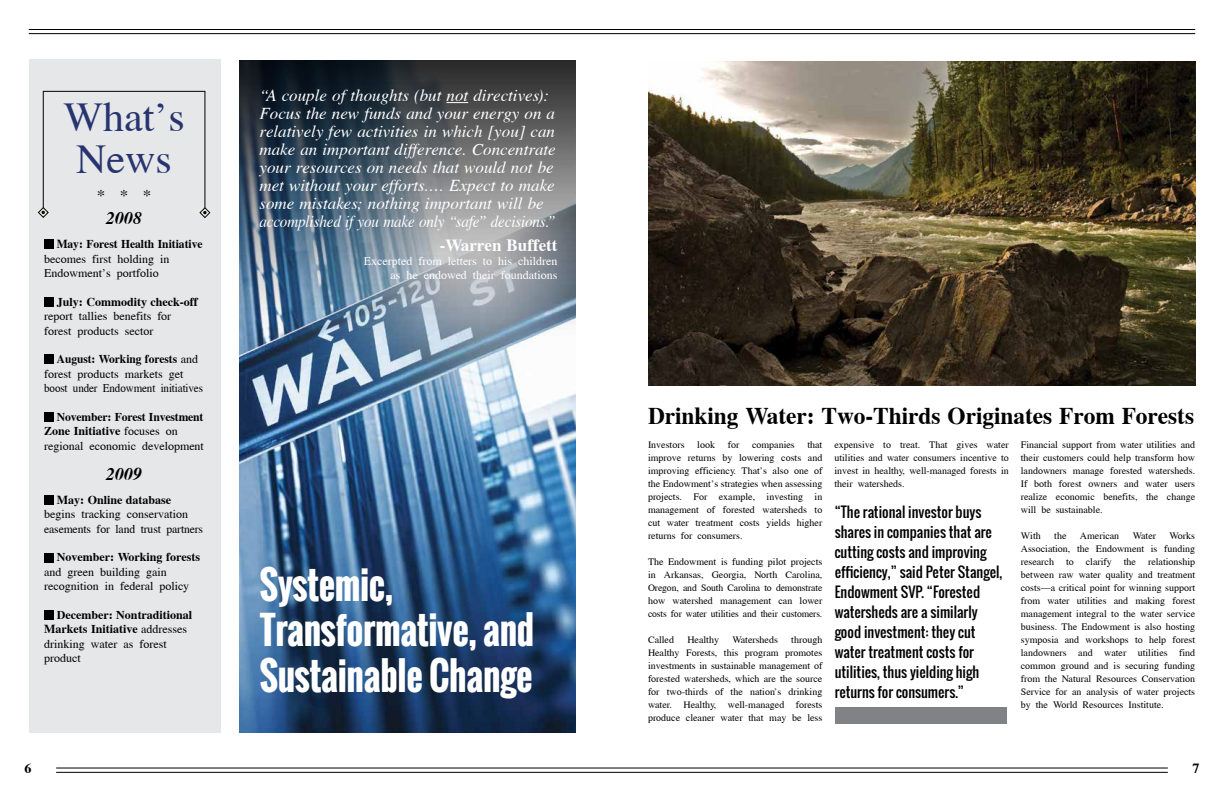
<style>
.page{position:relative;width:1224px;height:792px;background:#fff}
.page>*{position:absolute;margin:0;border:0;box-sizing:border-box;transform-origin:0 0}
.t1{font:42px/42px "Cardiff";color:#273470;text-align:center}
.t2{font:700 38px/45.6px "Oswald";letter-spacing:-.01em;color:#fff;scale:.94 1}
.t3{font:700 24px "Cardiff";color:#000}
.t4{font:italic 700 18px "Cardiff";color:#000}
.t5{font:italic 17px/18px "Cardiff";color:#fff}
.t6{font:700 17px "Cardiff";color:#fff}
.t7{font:17px "Cardiff";color:#000}
.t8{font:14px/20px "Oswald";color:#000}
.t9{font:700 14px "Cardiff";color:#000}
.t10{font:12px/14.4px "Cardiff";color:#000}
.t11{font:700 12px/14.4px "Cardiff";color:#000}
.t12{font:12px/14px "Cardiff";color:#fff;text-align:right}
.t13{font:700 12px "Cardiff";color:#000;scale:.96 1}
.t14{font:10px/13px "Cardiff";color:#000;text-align:justify}
.s1{font-weight:700}
.s2{font-weight:400}
</style>
<div class="page">
<hr style="left:29px;top:29px;width:1166px;height:1px;background:#000">
<hr style="left:29px;top:33px;width:1166px;height:1px;background:#000">
<hr style="left:56px;top:768px;width:1112px;height:1px;background:#000">
<hr style="left:56px;top:772px;width:1112px;height:1px;background:#000">
<div style="left:29px;top:60px;width:191px;height:673px;background:#e6e7e8"></div>
<img style="left:239px;top:346px;width:337px;height:386px">
<div style="left:44px;top:239px;width:9px;height:10px;background:#000"></div>
<div style="left:44px;top:297px;width:9px;height:10px;background:#000"></div>
<div style="left:44px;top:355px;width:9px;height:9px;background:#000"></div>
<div style="left:44px;top:413px;width:9px;height:9px;background:#000"></div>
<div style="left:44px;top:495px;width:9px;height:10px;background:#000"></div>
<div style="left:44px;top:553px;width:9px;height:9px;background:#000"></div>
<div style="left:44px;top:611px;width:9px;height:9px;background:#000"></div>
<svg style="left:38px;top:207px;width:11px;height:11px"></svg>
<svg style="left:199px;top:207px;width:11px;height:11px"></svg>
<img style="left:239px;top:60px;width:337px;height:286px">
<img style="left:648px;top:61px;width:547px;height:324px">
<div style="left:835px;top:707px;width:171px;height:17px;background:#808285"></div>
<svg style="left:447px;top:102px;width:21px;height:1px"></svg>
<hr style="left:43px;top:91px;width:1px;height:117px;background:#000">
<hr style="left:43px;top:91px;width:162px;height:1px;background:#000">
<hr style="left:205px;top:91px;width:1px;height:117px;background:#000">
<h1 class="t1" style="left:64px;top:96px;width:123px">What’s<br>News</h1>
<h3 class="t7" style="left:97px;top:186px;width:56px">* * *</h3>
<h3 class="t4" style="left:106px;top:208px;width:37px">2008</h3>
<p class="t13" style="left:57px;top:237px;width:153px">May: Forest Health Initiative</p>
<p class="t10" style="left:44px;top:251px;width:127px">becomes first holding in<br>Endowment’s portfolio</p>
<p class="t11" style="left:57px;top:294px;width:143px">July: Commodity check-off</p>
<p class="t10" style="left:44px;top:309px;width:129px">report tallies benefits for forest products sector</p>
<p class="t10" style="left:44px;top:352px;width:160px;text-indent:13px"><span class="s1">August: Working forests</span> and forest products markets get boost under Endowment initiatives</p>
<p class="t11" style="left:44px;top:410px;width:161px;text-indent:13px">November: Forest Investment<br>Zone Initiative <span class="s2">focuses on regional economic development</span></p>
<h3 class="t4" style="left:106px;top:463px;width:37px">2009</h3>
<p class="t11" style="left:57px;top:492px;width:116px">May: Online database</p>
<p class="t10" style="left:44px;top:507px;width:160px">begins tracking conservation easements for land trust partners</p>
<p class="t11" style="left:57px;top:550px;width:145px">November: Working forests</p>
<p class="t10" style="left:44px;top:565px;width:147px">and green building gain recognition in federal policy</p>
<p class="t11" style="left:44px;top:608px;width:150px;text-indent:13px">December: Nontraditional<br>Markets Initiative <span class="s2">addresses drinking water as forest product</span></p>
<p class="t5" style="left:259px;top:87px;width:298px">“A couple of thoughts (but not directives):<br>Focus the new funds and your energy on a relatively few activities in which [you] can make an important difference. Concentrate your resources on needs that would not be met without your efforts.… Expect to make some mistakes; nothing important will be accomplished if you make only “safe” decisions.”</p>
<h3 class="t6" style="left:440px;top:235px;width:119px">-Warren Buffett</h3>
<p class="t12" style="left:364px;top:254px;width:195px">Excerpted from letters to his children as he endowed their foundations</p>
<h2 class="t2" style="left:260px;top:562px;width:294px">Systemic,<br>Transformative, and<br>Sustainable Change</h2>
<h3 class="t3" style="left:648px;top:401px;width:548px">Drinking Water: Two-Thirds Originates From Forests</h3>
<p class="t14" style="left:648px;top:438px;width:38px">Investors</p>
<p class="t14" style="left:697px;top:438px;width:19px">look</p>
<p class="t14" style="left:728px;top:438px;width:13px">for</p>
<p class="t14" style="left:752px;top:438px;width:44px">companies</p>
<p class="t14" style="left:648px;top:438px;width:176px;text-indent:159px">that improve returns by lowering costs and improving efficiency. That’s also one of the Endowment’s strategies when assessing projects. For example, investing in management of forested watersheds to cut water treatment costs yields higher returns for consumers.</p>
<p class="t14" style="left:648px;top:555px;width:176px">The Endowment is funding pilot projects in Arkansas, Georgia, North Carolina, Oregon, and South Carolina to demonstrate how watershed management can lower costs for water utilities and their customers.</p>
<p class="t14" style="left:648px;top:633px;width:28px">Called</p>
<p class="t14" style="left:687px;top:633px;width:33px">Healthy</p>
<p class="t14" style="left:732px;top:633px;width:47px">Watersheds</p>
<p class="t14" style="left:834px;top:438px;width:176px">expensive to treat. That gives water utilities and water consumers incentive to invest in healthy, well-managed forests in their watersheds.</p>
<p class="t14" style="left:1021px;top:438px;width:176px">Financial support from water utilities and their customers could help transform how landowners manage forested watersheds.<br>If both forest owners and water users realize economic benefits, the change will be sustainable.</p>
<p class="t14" style="left:1021px;top:529px;width:21px">With</p>
<p class="t14" style="left:1054px;top:529px;width:14px">the</p>
<p class="t14" style="left:1080px;top:529px;width:41px">American</p>
<p class="t14" style="left:1133px;top:529px;width:25px">Water</p>
<p class="t8" style="left:835px;top:502px;width:169px">“The rational investor buys shares in companies that are cutting costs and improving efficiency,” said Peter Stangel,<br>Endowment SVP. “Forested watersheds are a similarly good investment: they cut water treatment costs for utilities, thus yielding high returns for consumers.”</p>
<p class="t14" style="left:1021px;top:529px;width:176px;text-indent:149px">Works Association, the Endowment is funding research to clarify the relationship between raw water quality and treatment costs—a critical point for winning support from water utilities and making forest management integral to the water service business. The Endowment is also hosting symposia and workshops to help forest landowners and water utilities find common ground and is securing funding from the Natural Resources Conservation Service for an analysis of water projects by the World Resources Institute.</p>
<p class="t14" style="left:648px;top:633px;width:176px;text-indent:143px">through Healthy Forests, this program promotes investments in sustainable management of forested watersheds, which are the source for two-thirds of the nation’s drinking water. Healthy, well-managed forests produce cleaner water that may be less</p>
<h3 class="t9" style="left:25px;top:760px;width:8px">6</h3>
<h3 class="t9" style="left:1192px;top:760px;width:8px">7</h3>
</div>
